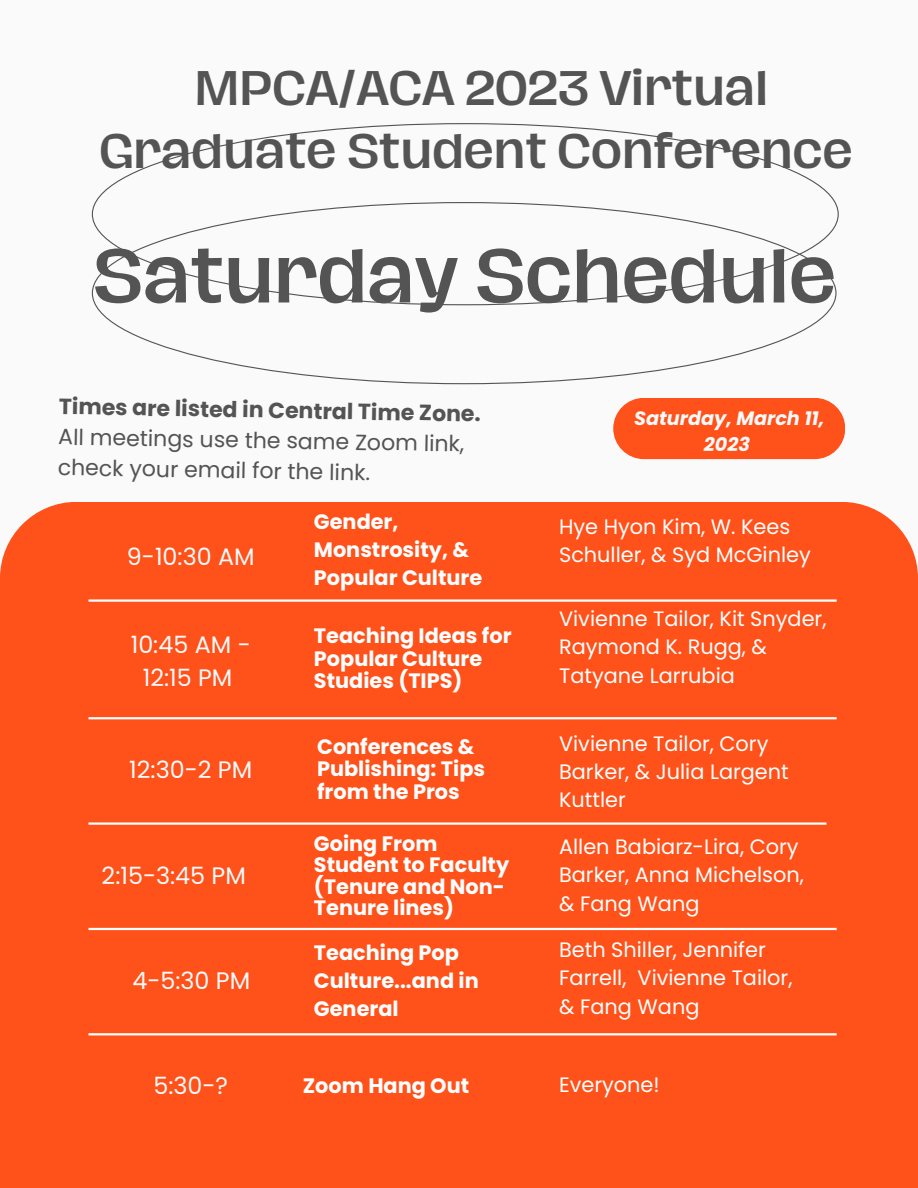
<style>
.page{position:relative;width:918px;height:1188px;background:#fafafa}
.page>*{position:absolute;margin:0;border:0;box-sizing:border-box;transform-origin:0 0}
.t1{font:500 69.75px "Hagrid";color:#545454}
.t2{font:500 44.55px/63px "Hagrid";color:#545454;text-align:center}
.t3{font:23.85px/32.7px "Poppins";color:#fafafa;text-align:center}
.t4{font:22.05px/30.3px "Poppins";color:#545454}
.t5{font:700 22.05px "Poppins";color:#545454}
.t6{font:20.85px/28.2px "Poppins";color:#fff}
.t7{font:700 20.85px/28.2px "Poppins";color:#fff}
.t8{font:italic 700 19.2px/26.4px "Poppins";color:#fafafa;text-align:center}
</style>
<div class="page">
<div style="left:0;top:502px;width:918px;height:686px;background:#ff511a"></div>
<div style="left:613px;top:398px;width:232px;height:61px;background:#ff511a;border-radius:31px"></div>
<hr style="left:88px;top:599px;width:749px;height:3px;background:#fff">
<hr style="left:88px;top:822px;width:738px;height:3px;background:#fff">
<hr style="left:88px;top:1033px;width:749px;height:2px;background:#fff">
<hr style="left:88px;top:717px;width:749px;height:2px;background:#fff">
<hr style="left:88px;top:928px;width:749px;height:2px;background:#fff">
<svg style="left:95px;top:305px;width:739px;height:79px"></svg>
<svg style="left:92px;top:123px;width:747px;height:182px"></svg>
<h2 class="t2" style="left:100px;top:57px;width:755px">MPCA/ACA 2023 Virtual<br>Graduate Student Conference</h2>
<h1 class="t1" style="left:93px;top:242px;width:745px">Saturday Schedule</h1>
<p class="t5" style="left:59px;top:391px;width:423px;rotate:1deg">Times are listed in Central Time Zone.</p>
<p class="t4" style="left:59px;top:422px;width:408px;rotate:1deg">All meetings use the same Zoom link, check your email for the link.</p>
<p class="t8" style="left:634px;top:405px;width:192px">Saturday, March 11,<br>2023</p>
<p class="t7" style="left:314px;top:508px;width:170px">Gender,<br>Monstrosity, &amp;<br>Popular Culture</p>
<p class="t6" style="left:559px;top:512px;width:233px">Hye Hyon Kim, W. Kees</p>
<p class="t3" style="left:127px;top:540px;width:129px">9-10:30 AM</p>
<p class="t6" style="left:559px;top:540px;width:253px">Schuller, &amp; Syd McGinley</p>
<p class="t3" style="left:131px;top:629px;width:122px">10:45 AM -<br>12:15 PM</p>
<p class="t3" style="left:129px;top:753px;width:124px">12:30-2 PM</p>
<p class="t3" style="left:102px;top:859px;width:146px">2:15-3:45 PM</p>
<p class="t3" style="left:132px;top:964px;width:119px">4-5:30 PM</p>
<p class="t3" style="left:153px;top:1070px;width:76px">5:30-?</p>
<p class="t7" style="left:314px;top:625px;width:199px;line-height:22.5px">Teaching Ideas for<br>Popular Culture<br>Studies (TIPS)</p>
<p class="t7" style="left:317px;top:735px;width:170px;line-height:22.5px">Conferences &amp;<br>Publishing: Tips from the Pros</p>
<p class="t7" style="left:314px;top:833px;width:197px;line-height:21.3px">Going From<br>Student to Faculty (Tenure and Non-<br>Tenure lines)</p>
<p class="t7" style="left:314px;top:938px;width:166px">Teaching Pop<br>Culture...and in<br>General</p>
<p class="t7" style="left:303px;top:1071px;width:168px">Zoom Hang Out</p>
<p class="t6" style="left:559px;top:605px;width:269px">Vivienne Tailor, Kit Snyder,<br>Raymond K. Rugg, &amp;<br>Tatyane Larrubia</p>
<p class="t6" style="left:559px;top:730px;width:231px">Vivienne Tailor, Cory<br>Barker, &amp; Julia Largent<br>Kuttler</p>
<p class="t6" style="left:559px;top:833px;width:246px">Allen Babiarz-Lira, Cory<br>Barker, Anna Michelson, &amp; Fang Wang</p>
<p class="t6" style="left:559px;top:936px;width:235px">Beth Shiller, Jennifer<br>Farrell, Vivienne Tailor, &amp; Fang Wang</p>
<p class="t6" style="left:559px;top:1070px;width:102px">Everyone!</p>
</div>
